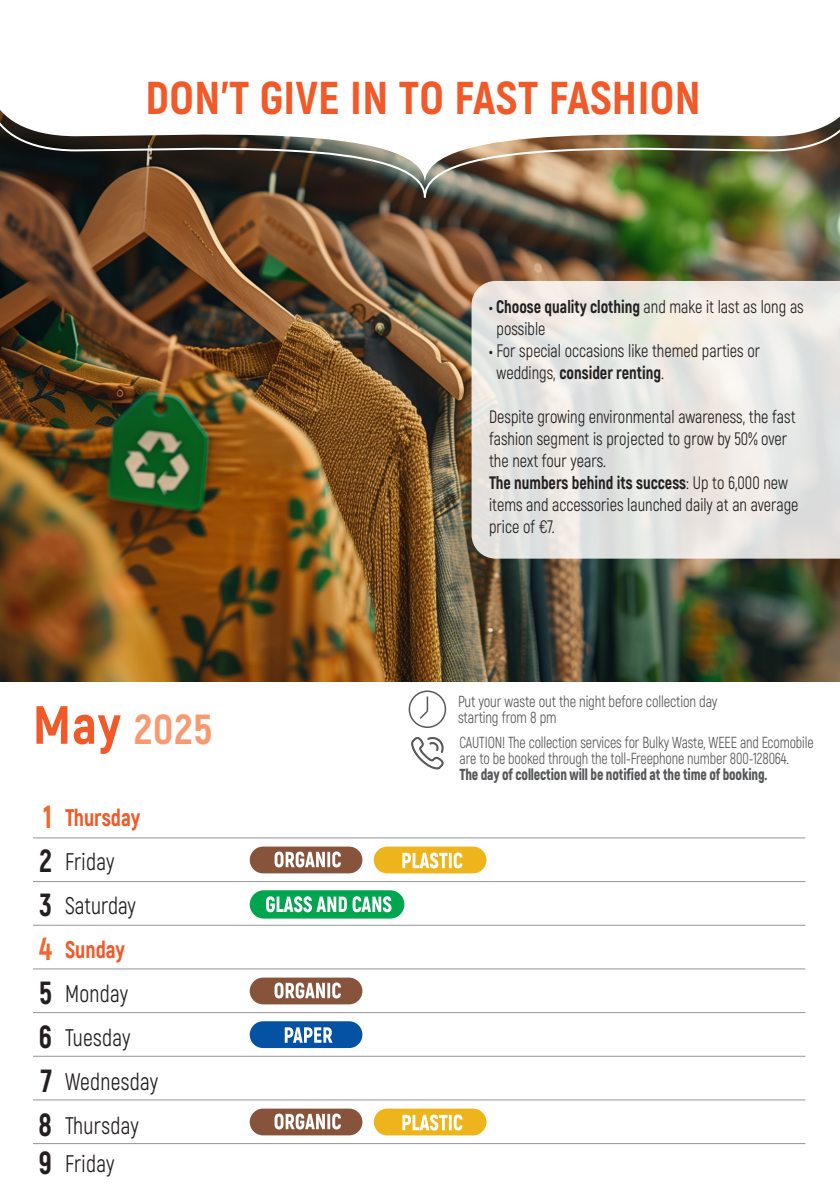
<style>
.page{position:relative;width:840px;height:1191px;background:#fff}
.page>*{position:absolute;margin:0;border:0;box-sizing:border-box;transform-origin:0 0}
.t1{font:800 46px "Akrobat";letter-spacing:.01em;color:#f15929}
.t2{font:800 42px "Akrobat";color:#f79a70}
.t3{font:800 32px/44px "Akrobat";color:#231f20;text-align:justify;scale:.9 1}
.t4{font:24px/44px "Akrobat";letter-spacing:.015em;color:#231f20;scale:.9 1}
.t5{font:18px/22px "Akrobat";color:#231f20;scale:.9 1}
.t6{font:16px/16px "Akrobat";letter-spacing:-.01em;color:#57585a;scale:.87 1}
.t7{font:16px "Akrobat";letter-spacing:-.01em;color:#57585a;scale:.9 1}
.t8{font:900 16px "Akrobat";letter-spacing:-.01em;color:#57585a;scale:.87 1}
.s1{font-size:53.6px;color:#f15929}
.s2{color:#f2682c}
.s3{font-weight:800;color:#f15929}
.s4{font-weight:800}
</style>
<div class="page">
<hr style="left:33px;top:837px;width:772px;height:1px;background:#939598">
<hr style="left:33px;top:881px;width:772px;height:1px;background:#939598">
<hr style="left:33px;top:925px;width:772px;height:1px;background:#939598">
<hr style="left:33px;top:968px;width:772px;height:1px;background:#939598">
<hr style="left:33px;top:1012px;width:772px;height:1px;background:#939598">
<hr style="left:33px;top:1055px;width:772px;height:1px;background:#939598">
<hr style="left:33px;top:1099px;width:772px;height:1px;background:#939598">
<hr style="left:33px;top:1143px;width:772px;height:1px;background:#939598">
<div style="left:249px;top:846px;width:113px;height:27px;background:#87533a;border-radius:13px"></div>
<svg style="left:274px;top:851px;width:67px;height:16px"></svg>
<div style="left:373px;top:846px;width:113px;height:27px;background:#edb41b;border-radius:13px"></div>
<svg style="left:402px;top:852px;width:60px;height:16px"></svg>
<div style="left:249px;top:890px;width:155px;height:28px;background:#00a54f;border-radius:14px"></div>
<svg style="left:266px;top:896px;width:125px;height:16px"></svg>
<div style="left:249px;top:977px;width:113px;height:27px;background:#87533a;border-radius:13px"></div>
<svg style="left:274px;top:982px;width:67px;height:16px"></svg>
<div style="left:249px;top:1021px;width:113px;height:27px;background:#0551a4;border-radius:13px"></div>
<svg style="left:284px;top:1027px;width:48px;height:15px"></svg>
<div style="left:249px;top:1108px;width:113px;height:27px;background:#87533a;border-radius:13px"></div>
<svg style="left:274px;top:1113px;width:67px;height:16px"></svg>
<div style="left:373px;top:1108px;width:113px;height:27px;background:#edb41b;border-radius:13px"></div>
<svg style="left:402px;top:1114px;width:60px;height:16px"></svg>
<img style="left:0;top:199px;width:839px;height:482px">
<svg style="left:471px;top:281px;width:368px;height:277px;background:#e7e6e2"></svg>
<img style="left:0;top:110px;width:839px;height:89px">
<svg style="left:408px;top:690px;width:38px;height:38px"></svg>
<svg style="left:411px;top:737px;width:32px;height:32px"></svg>
<p class="t1" style="left:145px;top:68px;width:556px">DON’T GIVE IN TO FAST FASHION</p>
<p class="t2" style="left:33px;top:702px;width:181px"><span class="s1">May</span> 2025</p>
<p class="t3" style="left:39px;top:794px;width:16px"><span class="s2">1<br></span>2<br>3<br><span class="s2">4<br></span>5<br>6<br>7<br>8</p>
<p class="t3" style="left:39px;top:1140px;width:16px">9</p>
<p class="t4" style="left:65px;top:795px;width:105px"><span class="s3">Thursday<br></span>Friday<br>Saturday<br><span class="s3">Sunday<br></span>Monday<br>Tuesday<br>Wednesday<br>Thursday</p>
<p class="t4" style="left:65px;top:1141px;width:56px">Friday</p>
<p class="t5" style="left:496px;top:295px;width:343px;text-indent:-7px"><span class="s4">• Choose quality clothing</span> and make it last as long as possible</p>
<p class="t5" style="left:496px;top:339px;width:294px;text-indent:-7px"><span class="s4">•</span> For special occasions like themed parties or weddings, <span class="s4">consider renting</span>.</p>
<p class="t5" style="left:489px;top:405px;width:345px">Despite growing environmental awareness, the fast fashion segment is projected to grow by 50% over the next four years.<br><span class="s4">The numbers behind its success</span>: Up to 6,000 new items and accessories launched daily at an average price of €7.</p>
<p class="t7" style="left:457px;top:691px;width:289px">Put your waste out the night before collection day</p>
<p class="t7" style="left:457px;top:707px;width:111px">starting from 8 pm</p>
<p class="t6" style="left:459px;top:734px;width:408px">CAUTION! The collection services for Bulky Waste, WEEE and Ecomobile are to be booked through the toll-Freephone number 800-128064.</p>
<p class="t8" style="left:459px;top:764px;width:355px">The day of collection will be notified at the time of booking.</p>
</div>
